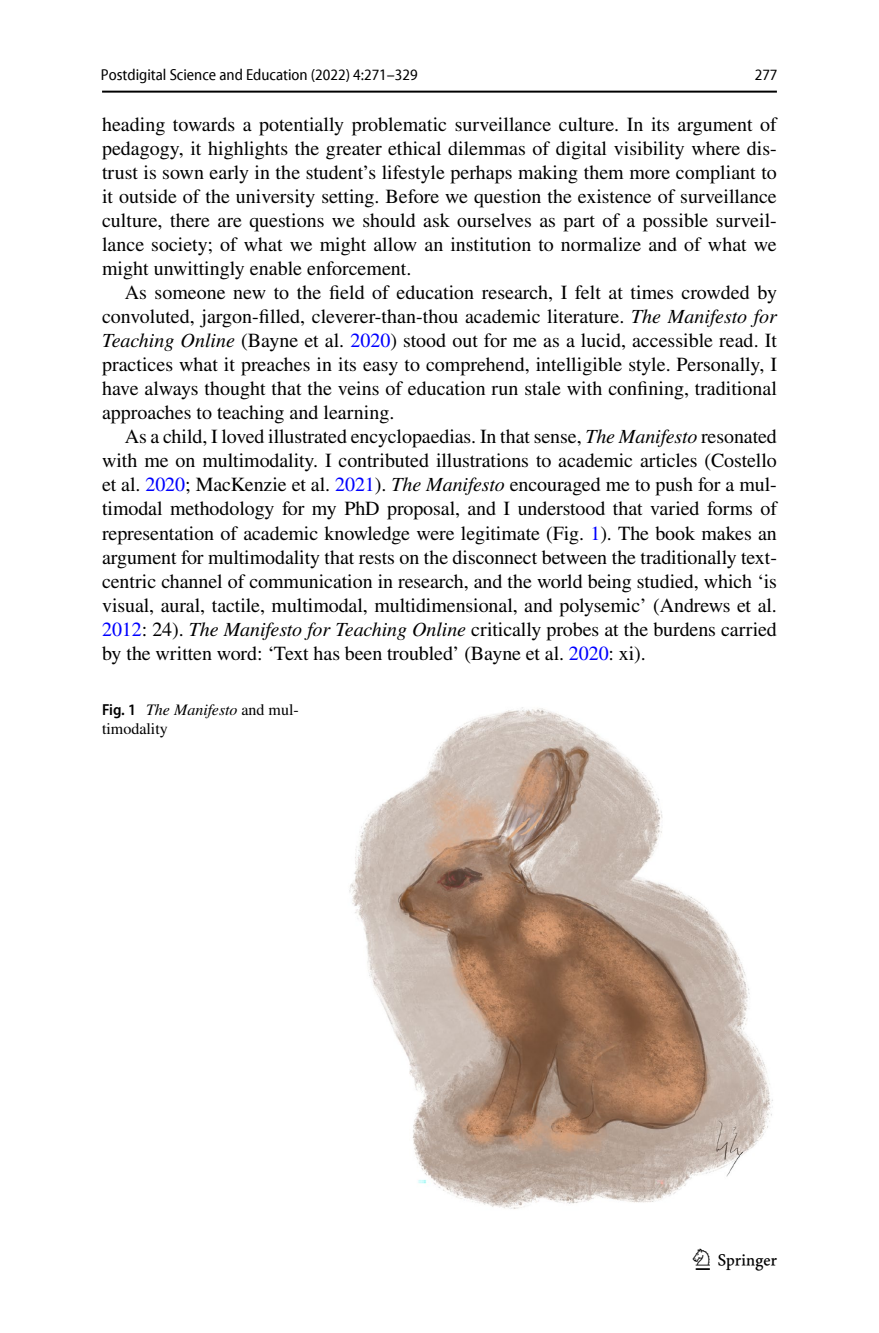
<style>
.page{position:relative;width:879px;height:1333px;background:#fff}
.page>*{position:absolute;margin:0;border:0;box-sizing:border-box;transform-origin:0 0}
.t1{font:30px "Springnew Regular 3";color:#000}
.t2{font:20px/24px "STIX";color:#000;text-align:justify}
.t3{font:semi-condensed 16px "Myriad Pro Unic";color:#000}
.t4{font:16px/19px "STIX";color:#000}
.s1{font-style:italic}
.s2{color:#00f}
.s3{font-family:"Myriad Pro";font-weight:600;font-stretch:semi-condensed}
</style>
<div class="page">
<hr style="left:102px;top:91px;width:675px;height:2px;background:#000">
<img style="left:349px;top:707px;width:424px;height:502px">
<p class="t3" style="left:101px;top:69px;width:318px">Postdigital Science and Education (2022) 4:271–329</p>
<p class="t3" style="left:755px;top:69px;width:24px">277</p>
<p class="t2" style="left:102px;top:114px;width:676px">heading towards a potentially problematic surveillance culture. In its argument of pedagogy, it highlights the greater ethical dilemmas of digital visibility where dis&shy;trust is sown early in the student’s lifestyle perhaps making them more compliant to it outside of the university setting. Before we question the existence of surveillance culture, there are questions we should ask ourselves as part of a possible surveil&shy;lance society; of what we might allow an institution to normalize and of what we might unwittingly enable enforcement.</p>
<p class="t2" style="left:102px;top:282px;width:676px;text-indent:23px">As someone new to the field of education research, I felt at times crowded by convoluted, jargon-filled, cleverer-than-thou academic literature. <span class="s1">The Manifesto for Teaching Online</span> (Bayne et al. <span class="s2">2020</span>) stood out for me as a lucid, accessible read. It practices what it preaches in its easy to comprehend, intelligible style. Personally, I have always thought that the veins of education run stale with confining, traditional approaches to teaching and learning.</p>
<p class="t2" style="left:102px;top:426px;width:676px;text-indent:23px">As a child, I loved illustrated encyclopaedias. In that sense, <span class="s1">The Manifesto</span> resonated with me on multimodality. I contributed illustrations to academic articles (Costello et al. <span class="s2">2020</span>; MacKenzie et al. <span class="s2">2021</span>). <span class="s1">The Manifesto</span> encouraged me to push for a mul&shy;timodal methodology for my PhD proposal, and I understood that varied forms of representation of academic knowledge were legitimate (Fig. <span class="s2">1</span>). The book makes an argument for multimodality that rests on the disconnect between the traditionally text&shy;centric channel of communication in research, and the world being studied, which ‘is visual, aural, tactile, multimodal, multidimensional, and polysemic’ (Andrews et al.<br><span class="s2">2012</span>: 24). <span class="s1">The Manifesto for Teaching Online</span> critically probes at the burdens carried by the written word: ‘Text has been troubled’ (Bayne et al. <span class="s2">2020</span>: xi).</p>
<p class="t4" style="left:102px;top:701px;width:198px"><span class="s3">Fig. 1</span> <span class="s1">The Manifesto</span> and mul&shy;timodality</p>
<h1 class="t1" style="left:696px;top:1248px;width:83px">1 3</h1>
</div>
